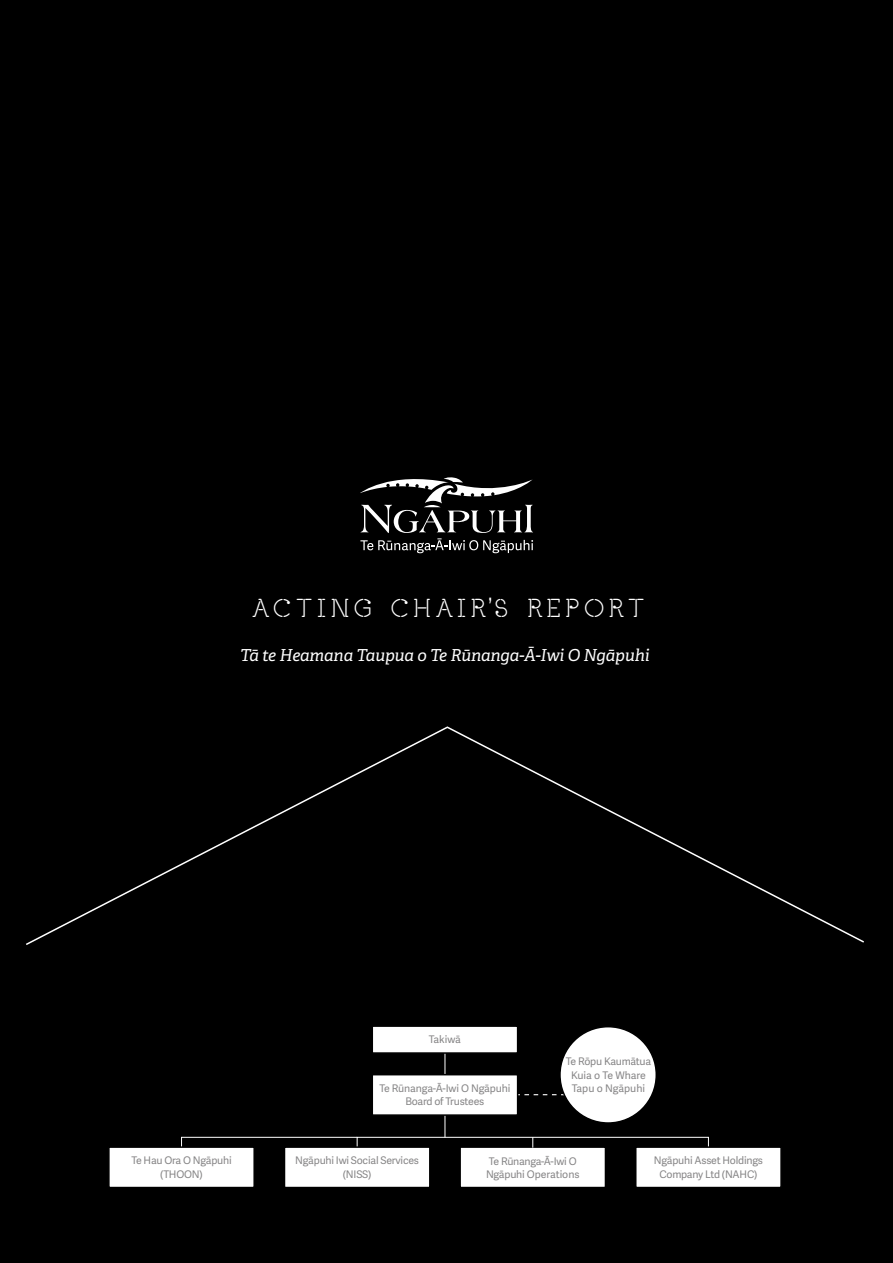
<style>
.page{position:relative;width:893px;height:1263px;background:#000}
.page>*{position:absolute;margin:0;border:0;box-sizing:border-box;transform-origin:0 0}
.t1{font:27px "Butcher";color:#fff}
.t2{font:italic 16.5px "Adelle PE";letter-spacing:-.01em;color:#fff}
.t3{font:10.5px/13.5px "Adelle Sans";letter-spacing:-.02em;color:#868586;text-align:center}
.s1{font-family:"Flama";font-weight:300}
</style>
<div class="page">
<svg style="left:26px;top:726px;width:838px;height:219px"></svg>
<svg style="left:360px;top:477px;width:173px;height:76px"></svg>
<hr style="left:445px;top:1053px;width:1px;height:84px;background:#fff">
<svg style="left:373px;top:1026px;width:144px;height:28px;background:#e7e7e7"></svg>
<svg style="left:373px;top:1073px;width:191px;height:43px"></svg>
<div style="left:560px;top:1027px;width:96px;height:96px;background:#fff;border-radius:50%"></div>
<div style="left:559px;top:1026px;width:98px;height:98px;border:2px solid #000;border-radius:50%"></div>
<svg style="left:109px;top:1136px;width:672px;height:51px"></svg>
<h1 class="t1" style="left:246px;top:598px;width:399px">ACTING CHAIR<span class="s1">’</span>S REPORT</h1>
<h2 class="t2" style="left:240px;top:643px;width:411px">Tā te Heamana Taupua o Te Rūnanga-Ā-Iwi O Ngāpuhi</h2>
<p class="t3" style="left:131px;top:1153px;width:102px">Te Hau Ora O Ngāpuhi (THOON)</p>
<p class="t3" style="left:429px;top:1032px;width:34px">Takiwā</p>
<p class="t3" style="left:379px;top:1081px;width:133px">Te Rūnanga-Ā-Iwi O Ngāpuhi<br>Board of Trustees</p>
<p class="t3" style="left:566px;top:1054px;width:87px">Te Rōpu Kaumātua<br>Kuia o Te Whare<br>Tapu o Ngāpuhi</p>
<p class="t3" style="left:486px;top:1154px;width:95px;text-align:left">Te Rūnanga-Ā-Iwi O<br>Ngāpuhi Operations</p>
<p class="t3" style="left:295px;top:1153px;width:125px">Ngāpuhi Iwi Social Services (NISS)</p>
<p class="t3" style="left:654px;top:1153px;width:111px">Ngāpuhi Asset Holdings<br>Company Ltd (NAHC)</p>
</div>
